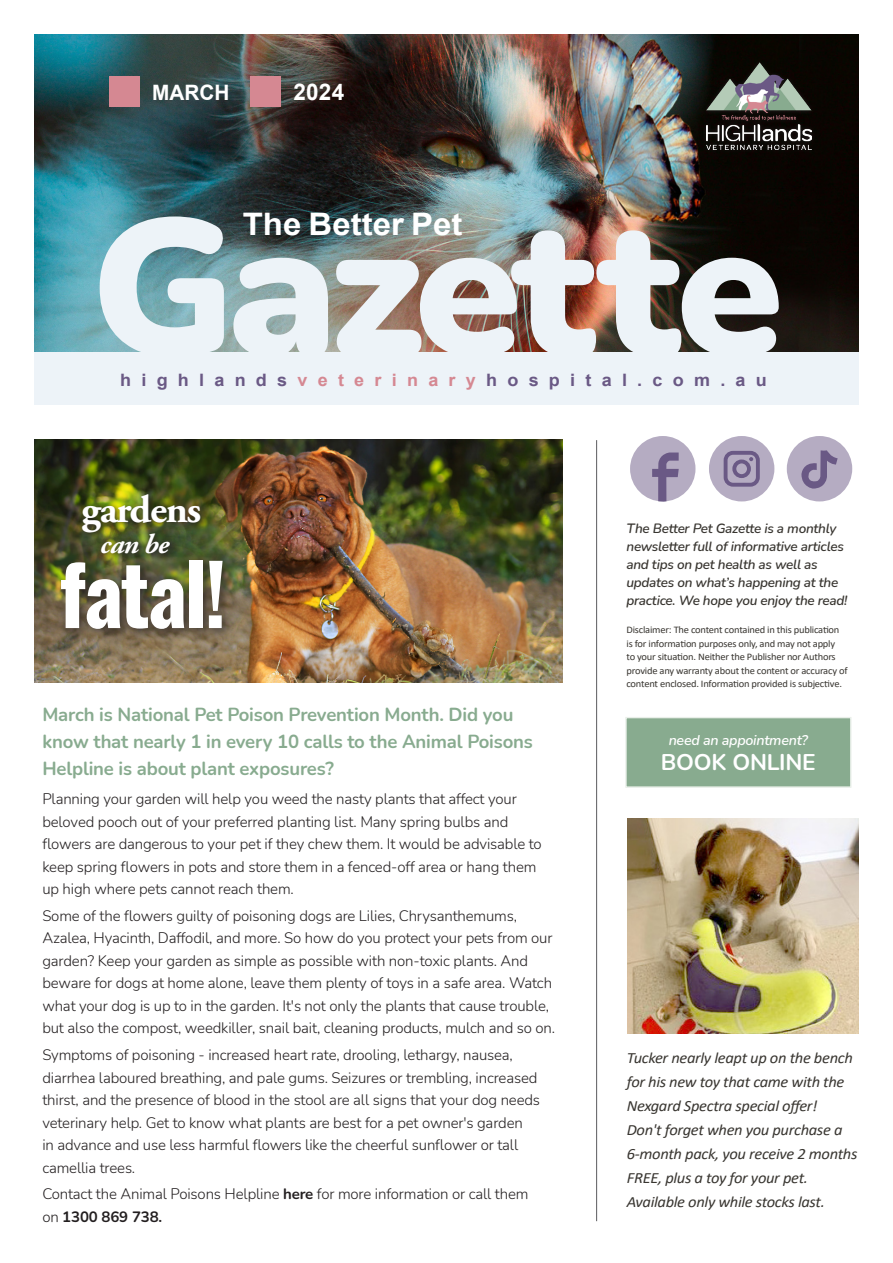
<style>
.page{position:relative;width:893px;height:1263px;background:#fff}
.page>*{position:absolute;margin:0;border:0;box-sizing:border-box;transform-origin:0 0}
.t1{font:900 193.5px "Nunito";letter-spacing:-.04em;color:#edf3f8}
.t2{font:700 83.25px "Oswald";letter-spacing:-.03em;color:#fff}
.t3{font:700 38.85px "Adobe Garamond Pro";letter-spacing:-.03em;color:#fff;scale:1.04 1}
.t4{font:700 31.05px "Arial";color:#fff;scale:1.06 1}
.t5{font:italic 700 27.3px "Adobe Garamond Pro";color:#fff;scale:1.04 1}
.t6{font:700 22.95px "Arial";color:#fff}
.t7{font:700 22.8px "Nunito";letter-spacing:-.01em;color:#fff}
.t8{font:700 21.15px "Arial";color:#fff}
.t9{font:700 18.9px/27px "Nunito";letter-spacing:-.01em;color:#88ab8f}
.t10{font:700 17.1px "Arial";letter-spacing:.57em;color:#6a5985;scale:1.05 1}
.t11{font:italic 15.6px/24px "Calibri";letter-spacing:-.02em;color:#393631;scale:1.05 1}
.t12{font:300 15px/22.5px "Nunito";letter-spacing:-.01em;color:#231f20}
.t13{font:italic 600 14.25px "Nunito";letter-spacing:-.02em;color:#fff}
.t14{font:italic 600 13.5px/18px "Nunito";letter-spacing:-.02em;color:#393631}
.t15{font:10.05px/13.5px "Calibri";letter-spacing:-.02em;color:#393631;scale:1.04 1}
.s1{color:#d58892}
.s2{font-weight:700}
</style>
<div class="page">
<img style="left:34px;top:34px;width:825px;height:318px">
<div style="left:625px;top:717px;width:226px;height:71px;background:#88ab8f;border:1px solid #e9efe9"></div>
<div style="left:630px;top:436px;width:65px;height:65px;background:#b5acc2;border-radius:50%"></div>
<svg style="left:652px;top:452px;width:27px;height:50px"></svg>
<div style="left:709px;top:436px;width:65px;height:65px;background:#b5acc2;border-radius:50%"></div>
<div style="left:724px;top:451px;width:36px;height:36px;border:4px solid #6a5985;border-radius:7px"></div>
<div style="left:732px;top:459px;width:19px;height:19px;border:4px solid #6a5985;border-radius:50%"></div>
<svg style="left:749px;top:457px;width:4px;height:4px"></svg>
<div style="left:787px;top:436px;width:65px;height:65px;background:#b5acc2;border-radius:50%"></div>
<svg style="left:801px;top:450px;width:37px;height:39px"></svg>
<hr style="left:596px;top:440px;width:1px;height:781px;background:#636366">
<div style="left:34px;top:352px;width:825px;height:53px;background:#edf3f8"></div>
<div style="left:250px;top:77px;width:31px;height:30px;background:#d58892"></div>
<div style="left:109px;top:77px;width:31px;height:30px;background:#d58892"></div>
<div style="left:702px;top:60px;width:114px;height:94px;background:linear-gradient(to right,#0b0804,#0a0501)"></div>
<img style="left:706px;top:63px;width:105px;height:86px">
<img style="left:34px;top:440px;width:529px;height:242px">
<img style="left:627px;top:819px;width:232px;height:214px">
<div style="left:54px;top:553px;width:181px;height:88px;background:#231f20;opacity:.8"></div>
<svg style="left:97px;top:539px;width:80px;height:21px;background:#4b5328"></svg>
<img style="left:78px;top:491px;width:129px;height:48px">
<h3 class="t8" style="left:152px;top:77px;width:79px">MARCH</h3>
<h3 class="t6" style="left:293px;top:76px;width:52px">2024</h3>
<h3 class="t4" style="left:243px;top:202px;width:209px">The Better Pet</h3>
<h1 class="t1" style="left:91px;top:149px;width:694px">Gazette</h1>
<p class="t10" style="left:120px;top:367px;width:617px">highlands<span class="s1">veterinary</span>hospital.com.au</p>
<h3 class="t3" style="left:82px;top:487px;width:117px">gardens</h3>
<h3 class="t5" style="left:100px;top:528px;width:68px">can be</h3>
<h2 class="t2" style="left:60px;top:520px;width:168px">fatal!</h2>
<p class="t9" style="left:42px;top:700px;width:492px">March is National Pet Poison Prevention Month. Did you know that nearly 1 in every 10 calls to the Animal Poisons<br>Helpline is about plant exposures?</p>
<p class="t12" style="left:42px;top:787px;width:501px">Planning your garden will help you weed the nasty plants that affect your beloved pooch out of your preferred planting list. Many spring bulbs and flowers are dangerous to your pet if they chew them. It would be advisable to keep spring flowers in pots and store them in a fenced-off area or hang them up high where pets cannot reach them.</p>
<p class="t12" style="left:42px;top:904px;width:514px">Some of the flowers guilty of poisoning dogs are Lilies, Chrysanthemums, Azalea, Hyacinth, Daffodil, and more. So how do you protect your pets from our garden? Keep your garden as simple as possible with non-toxic plants. And beware for dogs at home alone, leave them plenty of toys in a safe area. Watch what your dog is up to in the garden. It's not only the plants that cause trouble, but also the compost, weedkiller, snail bait, cleaning products, mulch and so on.</p>
<p class="t12" style="left:42px;top:1043px;width:499px">Symptoms of poisoning - increased heart rate, drooling, lethargy, nausea, diarrhea laboured breathing, and pale gums. Seizures or trembling, increased thirst, and the presence of blood in the stool are all signs that your dog needs veterinary help. Get to know what plants are best for a pet owner's garden<br>in advance and use less harmful flowers like the cheerful sunflower or tall camellia trees.</p>
<p class="t12" style="left:42px;top:1182px;width:488px">Contact the Animal Poisons Helpline <span class="s2">here</span> for more information or call them on <span class="s2">1300 869 738.</span></p>
<p class="t14" style="left:626px;top:519px;width:222px">The Better Pet Gazette is a monthly newsletter full of informative articles and tips on pet health as well as updates on what’s happening at the practice. We hope you enjoy the read!</p>
<p class="t15" style="left:626px;top:623px;width:214px">Disclaimer: The content contained in this publication is for information purposes only, and may not apply<br>to your situation. Neither the Publisher nor Authors provide any warranty about the content or accuracy of content enclosed. Information provided is subjective.</p>
<p class="t13" style="left:669px;top:730px;width:141px">need an appointment?</p>
<h3 class="t7" style="left:661px;top:745px;width:156px">BOOK ONLINE</h3>
<p class="t11" style="left:627px;top:1045px;width:221px">Tucker nearly leapt up on the bench for his new toy that came with the<br>Nexgard Spectra special offer!<br>Don't forget when you purchase a<br>6-month pack, you receive 2 months<br>FREE, plus a toy for your pet.<br>Available only while stocks last.</p>
</div>
